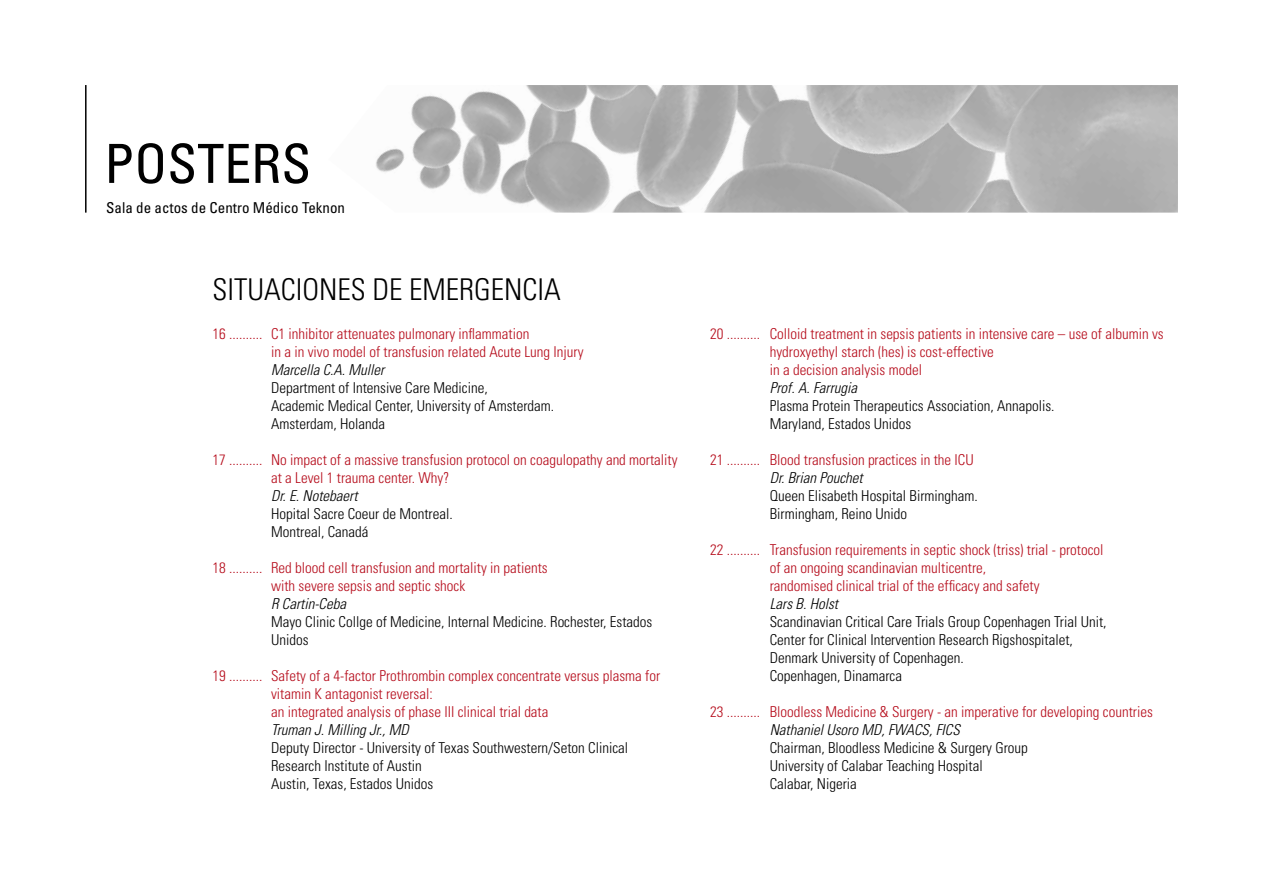
<style>
.page{position:relative;width:1263px;height:893px;background:#fff}
.page>*{position:absolute;margin:0;border:0;box-sizing:border-box;transform-origin:0 0}
.t1{font:condensed 54px "Univers";color:#000}
.t2{font:300 condensed 30px "Univers";color:#000}
.t3{font:300 condensed 15px/18px "Univers";color:#b60d1c}
.t4{font:300 condensed 15px/18px "Univers";color:#000}
.t5{font:italic 300 condensed 15px "Univers";color:#000}
.t6{font:condensed 15px "Univers";color:#000}
</style>
<div class="page">
<hr style="left:85px;top:85px;width:2px;height:128px;background:#000">
<img style="left:376px;top:85px;width:802px;height:128px">
<h1 class="t1" style="left:104px;top:129px;width:209px">POSTERS</h1>
<p class="t6" style="left:106px;top:198px;width:240px">Sala de actos de Centro Médico Teknon</p>
<h2 class="t2" style="left:213px;top:271px;width:350px">SITUACIONES DE EMERGENCIA</h2>
<p class="t3" style="left:271px;top:325px;width:314px">C1 inhibitor attenuates pulmonary inflammation<br>in a in vivo model of transfusion related Acute Lung Injury</p>
<p class="t5" style="left:271px;top:361px;width:115px">Marcella C.A. Muller</p>
<p class="t4" style="left:271px;top:379px;width:285px">Department of Intensive Care Medicine,<br>Academic Medical Center, University of Amsterdam.<br>Amsterdam, Holanda</p>
<p class="t3" style="left:271px;top:451px;width:408px">No impact of a massive transfusion protocol on coagulopathy and mortality at a Level 1 trauma center. Why?</p>
<p class="t5" style="left:271px;top:487px;width:88px">Dr. E. Notebaert</p>
<p class="t4" style="left:271px;top:505px;width:183px">Hopital Sacre Coeur de Montreal.<br>Montreal, Canadá</p>
<p class="t3" style="left:271px;top:559px;width:278px">Red blood cell transfusion and mortality in patients with severe sepsis and septic shock</p>
<p class="t5" style="left:271px;top:595px;width:76px">R Cartin-Ceba</p>
<p class="t4" style="left:271px;top:613px;width:383px">Mayo Clinic Collge of Medicine, Internal Medicine. Rochester, Estados<br>Unidos</p>
<p class="t3" style="left:271px;top:667px;width:391px">Safety of a 4-factor Prothrombin complex concentrate versus plasma for vitamin K antagonist reversal:<br>an integrated analysis of phase III clinical trial data</p>
<p class="t5" style="left:271px;top:721px;width:139px">Truman J. Milling Jr., MD</p>
<p class="t4" style="left:271px;top:739px;width:359px">Deputy Director - University of Texas Southwestern/Seton Clinical<br>Research Institute of Austin<br>Austin, Texas, Estados Unidos</p>
<p class="t3" style="left:213px;top:325px;width:51px">16 ..........</p>
<p class="t3" style="left:213px;top:451px;width:51px">17 ..........</p>
<p class="t3" style="left:213px;top:559px;width:51px">18 ..........</p>
<p class="t3" style="left:213px;top:667px;width:51px">19 ..........</p>
<p class="t3" style="left:710px;top:325px;width:51px">20 ..........</p>
<p class="t3" style="left:710px;top:451px;width:51px">21 ..........</p>
<p class="t3" style="left:710px;top:541px;width:51px">22 ..........</p>
<p class="t3" style="left:710px;top:703px;width:51px">23 ..........</p>
<p class="t3" style="left:770px;top:325px;width:395px">Colloid treatment in sepsis patients in intensive care – use of albumin vs hydroxyethyl starch (hes) is cost-effective<br>in a decision analysis model</p>
<p class="t5" style="left:770px;top:379px;width:89px">Prof. A. Farrugia</p>
<p class="t4" style="left:770px;top:397px;width:286px">Plasma Protein Therapeutics Association, Annapolis.<br>Maryland, Estados Unidos</p>
<p class="t3" style="left:770px;top:451px;width:206px">Blood transfusion practices in the ICU</p>
<p class="t5" style="left:770px;top:469px;width:95px">Dr. Brian Pouchet</p>
<p class="t4" style="left:770px;top:487px;width:210px">Queen Elisabeth Hospital Birmingham.<br>Birmingham, Reino Unido</p>
<p class="t3" style="left:770px;top:541px;width:335px">Transfusion requirements in septic shock (triss) trial - protocol of an ongoing scandinavian multicentre,<br>randomised clinical trial of the efficacy and safety</p>
<p class="t5" style="left:770px;top:595px;width:70px">Lars B. Holst</p>
<p class="t4" style="left:770px;top:613px;width:338px">Scandinavian Critical Care Trials Group Copenhagen Trial Unit, Center for Clinical Intervention Research Rigshospitalet, Denmark University of Copenhagen.<br>Copenhagen, Dinamarca</p>
<p class="t3" style="left:770px;top:703px;width:385px">Bloodless Medicine &amp; Surgery - an imperative for developing countries</p>
<p class="t5" style="left:770px;top:721px;width:192px">Nathaniel Usoro MD, FWACS, FICS</p>
<p class="t4" style="left:770px;top:739px;width:260px">Chairman, Bloodless Medicine &amp; Surgery Group<br>University of Calabar Teaching Hospital<br>Calabar, Nigeria</p>
</div>
